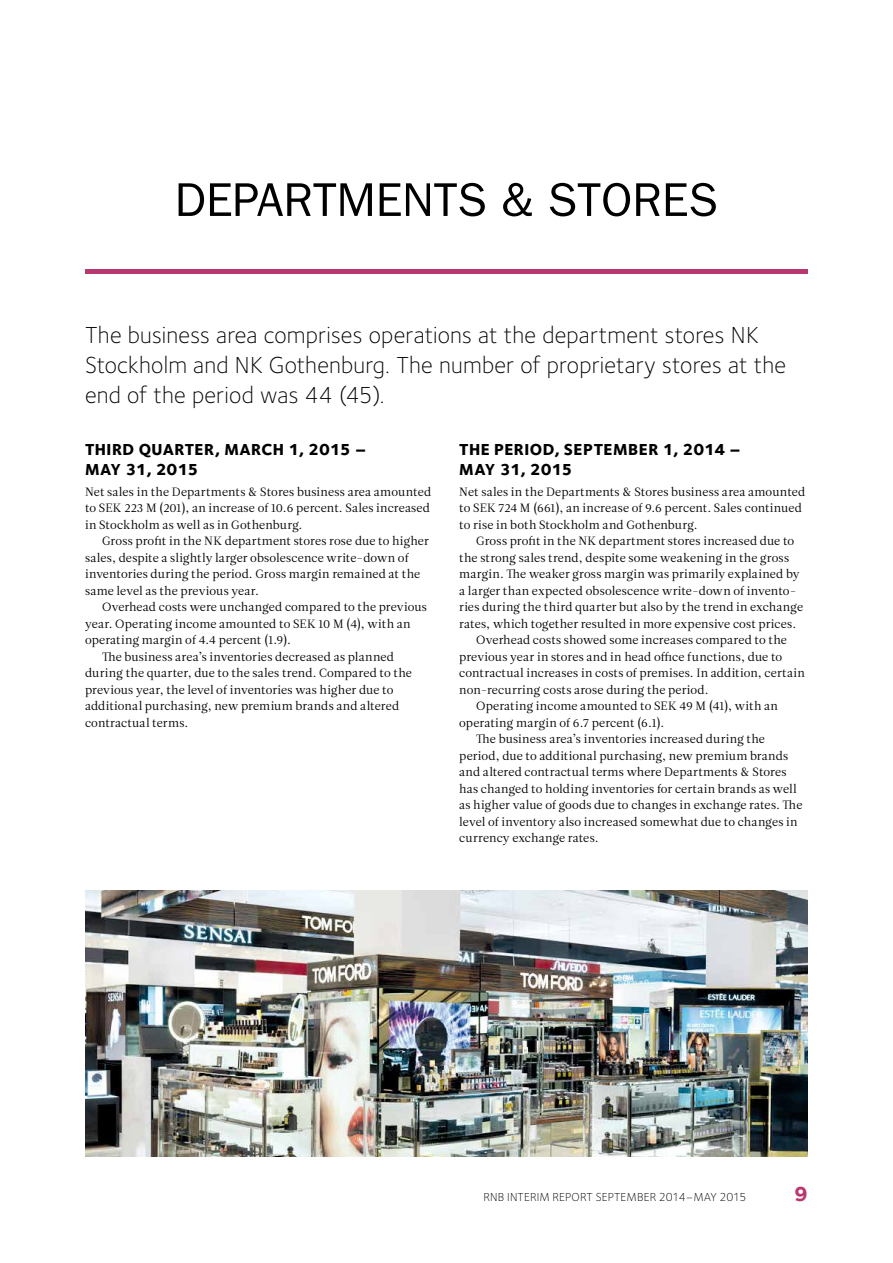
<style>
.page{position:relative;width:893px;height:1263px;background:#fff}
.page>*{position:absolute;margin:0;border:0;box-sizing:border-box;transform-origin:0 0}
.t1{font:300 24px/30px "Foundry Sterling";letter-spacing:.01em;color:#000}
.t2{font:800 21px "Foundry Sterling";color:#b9376f}
.t3{font:800 16.5px/19.5px "Foundry Sterling";letter-spacing:.02em;color:#000}
.t4{font:12px/16.5px "Leitura Roman 1";letter-spacing:.005em;color:#000}
.t5{font:300 12px "Foundry Sterling";letter-spacing:.01em;color:#000}
</style>
<div class="page">
<img style="left:85px;top:890px;width:723px;height:267px">
<div style="left:85px;top:269px;width:723px;height:5px;background:#b9376f"></div>
<svg style="left:179px;top:183px;width:537px;height:33px"></svg>
<h1 class="t1" style="left:85px;top:320px;width:702px">The business area comprises operations at the department stores NK<br>Stockholm and NK Gothenburg. The number of proprietary stores at the end of the period was 44 (45).</h1>
<h3 class="t3" style="left:85px;top:440px;width:283px">THIRD QUARTER, MARCH 1, 2015 –<br>MAY 31, 2015</h3>
<p class="t4" style="left:85px;top:485px;width:348px;text-align:justify">Net sales in the Departments &amp; Stores business area amounted to SEK 223 M (201), an increase of 10.6 percent. Sales increased in Stockholm as well as in Gothenburg.</p>
<p class="t4" style="left:85px;top:534px;width:345px;text-indent:17px">Gross profit in the NK department stores rose due to higher sales, despite a slightly larger obsolescence write-down of inventories during the period. Gross margin remained at the same level as the previous year.</p>
<p class="t4" style="left:102px;top:600px;width:327px">Overhead costs were unchanged compared to the previous</p>
<p class="t4" style="left:85px;top:617px;width:327px">year. Operating income amounted to SEK 10 M (4), with an</p>
<p class="t4" style="left:85px;top:633px;width:207px">operating margin of 4.4 percent (1.9).</p>
<p class="t4" style="left:102px;top:650px;width:293px">The business area’s inventories decreased as planned</p>
<p class="t4" style="left:85px;top:666px;width:328px">during the quarter, due to the sales trend. Compared to the</p>
<p class="t4" style="left:85px;top:683px;width:310px">previous year, the level of inventories was higher due to</p>
<p class="t4" style="left:85px;top:699px;width:316px">additional purchasing, new premium brands and altered</p>
<p class="t4" style="left:85px;top:716px;width:105px">contractual terms.</p>
<h3 class="t3" style="left:459px;top:440px;width:283px">THE PERIOD, SEPTEMBER 1, 2014 –<br>MAY 31, 2015</h3>
<p class="t4" style="left:459px;top:485px;width:348px">Net sales in the Departments &amp; Stores business area amounted to SEK 724 M (661), an increase of 9.6 percent. Sales continued to rise in both Stockholm and Gothenburg.</p>
<p class="t4" style="left:476px;top:534px;width:320px">Gross profit in the NK department stores increased due to</p>
<p class="t4" style="left:459px;top:551px;width:331px">the strong sales trend, despite some weakening in the gross</p>
<p class="t4" style="left:459px;top:567px;width:342px">margin. The weaker gross margin was primarily explained by</p>
<p class="t4" style="left:459px;top:584px;width:339px">a larger than expected obsolescence write-down of invento-</p>
<p class="t4" style="left:459px;top:600px;width:345px">ries during the third quarter but also by the trend in exchange</p>
<p class="t4" style="left:459px;top:617px;width:338px">rates, which together resulted in more expensive cost prices.</p>
<p class="t4" style="left:476px;top:633px;width:312px">Overhead costs showed some increases compared to the</p>
<p class="t4" style="left:459px;top:650px;width:325px">previous year in stores and in head office functions, due to</p>
<p class="t4" style="left:459px;top:666px;width:347px">contractual increases in costs of premises. In addition, certain</p>
<p class="t4" style="left:459px;top:683px;width:251px">non-recurring costs arose during the period.</p>
<p class="t4" style="left:476px;top:699px;width:303px">Operating income amounted to SEK 49 M (41), with an</p>
<p class="t4" style="left:459px;top:716px;width:207px">operating margin of 6.7 percent (6.1).</p>
<p class="t4" style="left:476px;top:732px;width:290px">The business area’s inventories increased during the</p>
<p class="t4" style="left:459px;top:749px;width:331px">period, due to additional purchasing, new premium brands</p>
<p class="t4" style="left:459px;top:765px;width:329px">and altered contractual terms where Departments &amp; Stores</p>
<p class="t4" style="left:459px;top:782px;width:339px">has changed to holding inventories for certain brands as well</p>
<p class="t4" style="left:459px;top:798px;width:345px">as higher value of goods due to changes in exchange rates. The</p>
<p class="t4" style="left:459px;top:815px;width:340px">level of inventory also increased somewhat due to changes in</p>
<p class="t4" style="left:459px;top:831px;width:141px">currency exchange rates.</p>
<p class="t5" style="left:483px;top:1190px;width:264px">RNB INTERIM REPORT SEPTEMBER 2014–MAY 2015</p>
<h2 class="t2" style="left:794px;top:1181px;width:15px">9</h2>
</div>
